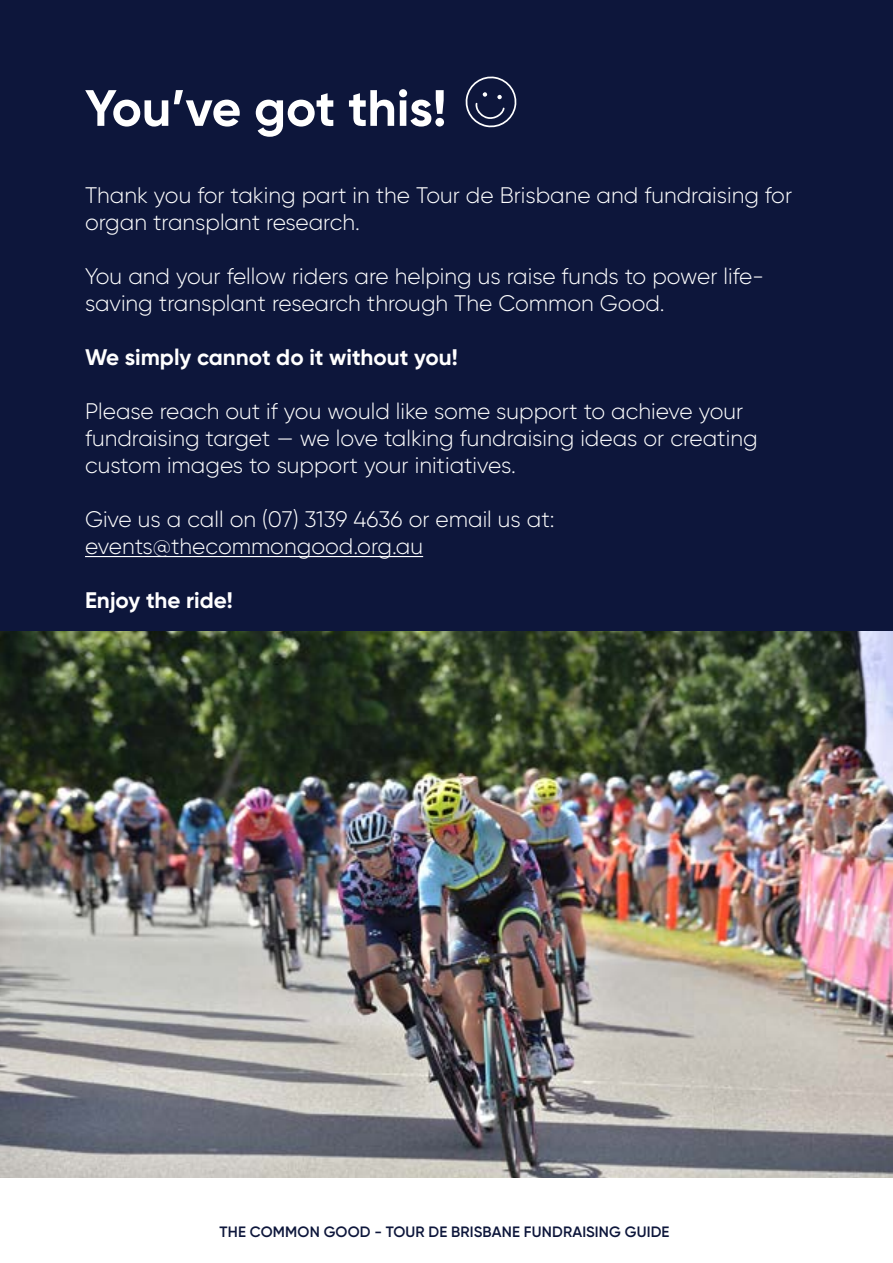
<style>
.page{position:relative;width:893px;height:1263px;background:#fff}
.page>*{position:absolute;margin:0;border:0;box-sizing:border-box;transform-origin:0 0}
.t1{font:700 51px "Gilroy";letter-spacing:-.005em;color:#fff}
.t2{font:300 22.5px/27px "Gilroy";color:#fff}
.t3{font:700 22.5px "Gilroy";color:#fff}
.t4{font:600 15px "Gilroy";letter-spacing:.01em;color:#0d163b}
</style>
<div class="page">
<div style="left:0;top:0;width:893px;height:634px;background:#0d163b"></div>
<hr style="left:85px;top:556px;width:338px;height:1px;background:#fff">
<img style="left:0;top:631px;width:893px;height:547px">
<svg style="left:465px;top:76px;width:52px;height:52px"></svg>
<h1 class="t1" style="left:85px;top:76px;width:363px">You’ve got this!</h1>
<p class="t2" style="left:85px;top:182px;width:709px">Thank you for taking part in the Tour de Brisbane and fundraising for organ transplant research.</p>
<p class="t2" style="left:85px;top:263px;width:681px">You and your fellow riders are helping us raise funds to power life&shy;saving transplant research through The Common Good.</p>
<p class="t3" style="left:85px;top:343px;width:374px">We simply cannot do it without you!</p>
<p class="t2" style="left:85px;top:398px;width:674px">Please reach out if you would like some support to achieve your fundraising target — we love talking fundraising ideas or creating custom images to support your initiatives.</p>
<p class="t2" style="left:85px;top:506px;width:471px">Give us a call on (07) 3139 4636 or email us at: events@thecommongood.org.au</p>
<p class="t3" style="left:85px;top:586px;width:149px">Enjoy the ride!</p>
<p class="t4" style="left:220px;top:1222px;width:451px">THE COMMON GOOD - TOUR DE BRISBANE FUNDRAISING GUIDE</p>
</div>
